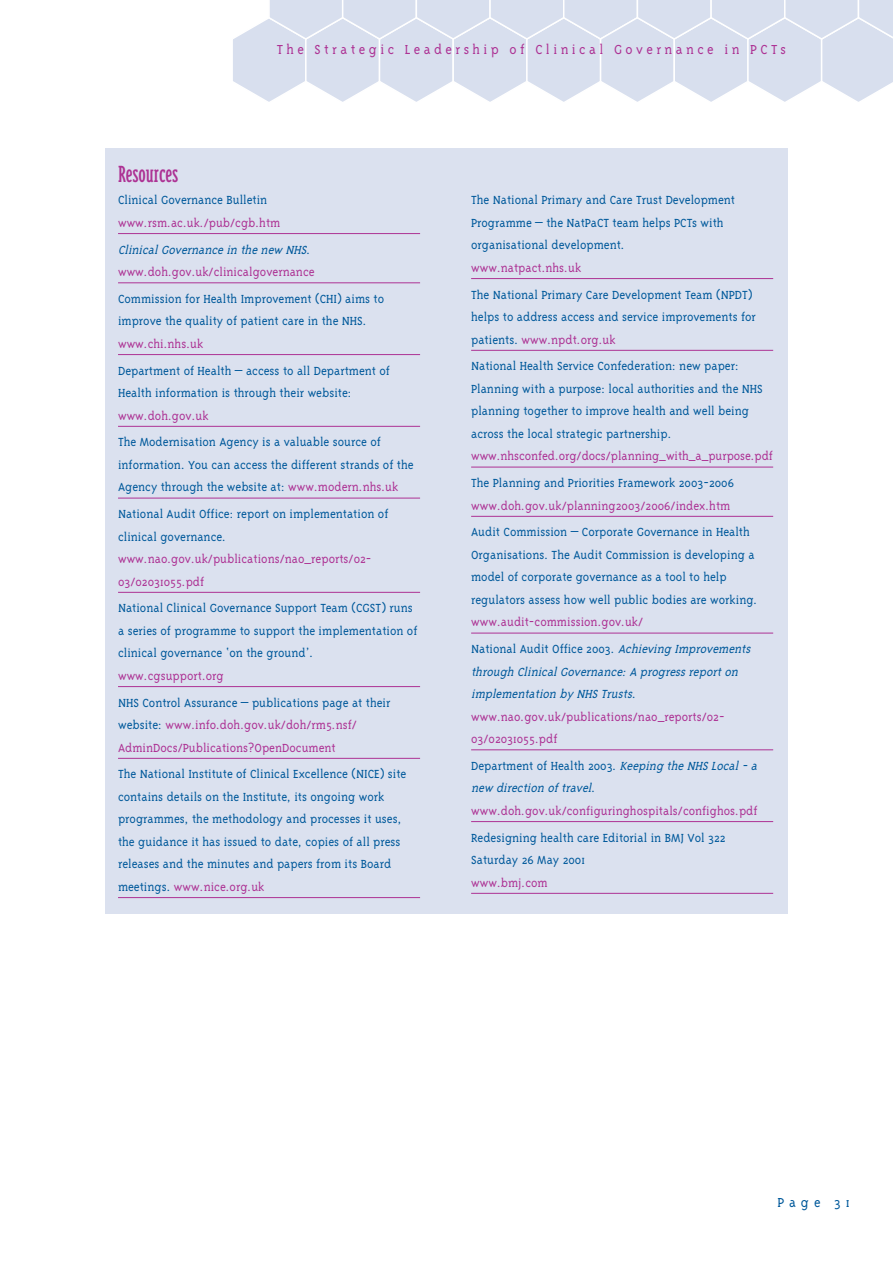
<style>
.page{position:relative;width:893px;height:1263px;background:#fff}
.page>*{position:absolute;margin:0;border:0;box-sizing:border-box;transform-origin:0 0}
.t1{font:27px "Triplex Cond Serif";color:#ad3294}
.t2{font:300 15px "Triplex Serif";letter-spacing:.23em;color:#ad3294}
.t3{font:300 15px "Triplex Serif";letter-spacing:.335em;color:#00599b}
.t4{font:300 13.5px/22.5px "Triplex Serif";color:#00599b}
.t5{font:300 13.5px/22.5px "Triplex Serif";color:#ad3294}
.t6{font:italic 300 13.5px/22.5px "Triplex Serif";color:#00599b}
.s1{font-style:normal;color:#ad3294}
.s2{font-style:normal}
.s3{color:#ad3294}
.s4{color:#00599b}
.s5{font-style:italic;color:#00599b}
</style>
<div class="page">
<div style="left:105px;top:149px;width:682px;height:765px;background:#dbe1ef"></div>
<svg style="left:233px;top:0;width:659px;height:102px;background:#dde3f0"></svg>
<hr style="left:118px;top:233px;width:302px;height:1px;background:#ad3294">
<hr style="left:118px;top:282px;width:302px;height:1px;background:#ad3294">
<hr style="left:118px;top:354px;width:302px;height:1px;background:#ad3294">
<hr style="left:118px;top:426px;width:302px;height:1px;background:#ad3294">
<hr style="left:118px;top:498px;width:302px;height:1px;background:#ad3294">
<hr style="left:118px;top:592px;width:302px;height:1px;background:#ad3294">
<hr style="left:118px;top:686px;width:302px;height:1px;background:#ad3294">
<hr style="left:118px;top:758px;width:302px;height:1px;background:#ad3294">
<hr style="left:118px;top:897px;width:302px;height:1px;background:#ad3294">
<hr style="left:471px;top:278px;width:302px;height:1px;background:#ad3294">
<hr style="left:471px;top:350px;width:302px;height:1px;background:#ad3294">
<hr style="left:471px;top:467px;width:302px;height:1px;background:#ad3294">
<hr style="left:471px;top:516px;width:302px;height:1px;background:#ad3294">
<hr style="left:471px;top:633px;width:302px;height:1px;background:#ad3294">
<hr style="left:471px;top:749px;width:302px;height:1px;background:#ad3294">
<hr style="left:471px;top:821px;width:302px;height:1px;background:#ad3294">
<hr style="left:471px;top:893px;width:302px;height:1px;background:#ad3294">
<p class="t2" style="left:277px;top:43px;width:511px">The Strategic Leadership of Clinical Governance in PCTs</p>
<h1 class="t1" style="left:118px;top:163px;width:62px">Resources</h1>
<p class="t4" style="left:118px;top:190px;width:151px">Clinical Governance Bulletin</p>
<p class="t6" style="left:118px;top:210px;width:194px;line-height:26.7px"><span class="s1">www.rsm.ac.uk./pub/cgb.htm<br></span>ClinicalGovernance in the new NHS<span class="s2">.</span></p>
<p class="t5" style="left:118px;top:262px;width:198px">www.doh.gov.uk/clinicalgovernance</p>
<p class="t4" style="left:118px;top:288px;width:268px">Commission for Health Improvement (CHI) aims to improve the quality of patient care in the NHS.</p>
<p class="t5" style="left:118px;top:333px;width:87px">www.chi.nhs.uk</p>
<p class="t4" style="left:118px;top:360px;width:273px">Department of Health – access to all Department of<br>Health information is through their website:</p>
<p class="t5" style="left:118px;top:405px;width:92px">www.doh.gov.uk</p>
<p class="t4" style="left:118px;top:432px;width:297px">The Modernisation Agency is a valuable source of information. You can access the different strands of the<br>Agency through the website at: <span class="s3">www.modern.nhs.uk</span></p>
<p class="t4" style="left:118px;top:504px;width:272px">National Audit Office: report on implementation of clinical governance.</p>
<p class="t5" style="left:118px;top:549px;width:255px">www.nao.gov.uk/publications/nao_reports/02-<br>03/02031055.pdf</p>
<p class="t4" style="left:118px;top:598px;width:301px">National Clinical Governance Support Team (CGST) runs a series of programme to support the implementation of clinical governance ‘on the ground’.</p>
<p class="t5" style="left:118px;top:665px;width:107px">www.cgsupport.org</p>
<p class="t5" style="left:118px;top:692px;width:274px"><span class="s4">NHS Control Assurance – publications page at their website:</span> www.info.doh.gov.uk/doh/rm5.nsf/<br>AdminDocs/Publications?OpenDocument</p>
<p class="t4" style="left:118px;top:764px;width:290px">The National Institute of Clinical Excellence (NICE) site contains details on the Institute, its ongoing work programmes, the methodology and processes it uses, the guidance it has issued to date, copies of all press releases and the minutes and papers from its Board meetings. <span class="s3">www.nice.org.uk</span></p>
<p class="t4" style="left:471px;top:190px;width:265px">The National Primary and Care Trust Development<br>Programme – the NatPaCT team helps PCTs with organisational development.</p>
<p class="t5" style="left:471px;top:257px;width:112px">www.natpact.nhs.uk</p>
<p class="t4" style="left:471px;top:284px;width:286px">The National Primary Care Development Team (NPDT) helps to address access and service improvements for patients. <span class="s3">www.npdt.org.uk</span></p>
<p class="t4" style="left:471px;top:356px;width:293px">National Health Service Confederation: new paper:<br>Planning with a purpose: local authorities and the NHS planning together to improve health and well being across the local strategic partnership.</p>
<p class="t5" style="left:471px;top:446px;width:303px">www.nhsconfed.org/docs/planning_with_a_purpose.pdf</p>
<p class="t4" style="left:471px;top:473px;width:264px">The Planning and Priorities Framework 2003-2006</p>
<p class="t5" style="left:471px;top:495px;width:261px">www.doh.gov.uk/planning2003/2006/index.htm</p>
<p class="t4" style="left:471px;top:522px;width:288px">Audit Commission – Corporate Governance in Health Organisations. The Audit Commission is developing a model of corporate governance as a tool to help regulators assess how well public bodies are working.</p>
<p class="t5" style="left:471px;top:610px;width:283px;line-height:26.7px">www.audit-commission.gov.uk/<br><span class="s4">National Audit Office 2003.</span> <span class="s5">Achieving Improvements</span></p>
<p class="t6" style="left:471px;top:661px;width:271px">through ClinicalGovernance:A progressreporton implementation by NHS Trusts<span class="s2">. </span><span class="s1">www.nao.gov.uk/publications/nao_reports/02- 03/02031055.pdf</span></p>
<p class="t5" style="left:471px;top:755px;width:290px"><span class="s4">Department of Health 2003.</span> <span class="s5">Keeping the NHS Local- a new direction oftravel</span><span class="s4">. </span>www.doh.gov.uk/configuringhospitals/confighos.pdf</p>
<p class="t4" style="left:471px;top:827px;width:256px">Redesigning health care Editorial in BMJ Vol 322<br>Saturday 26 May 2001</p>
<p class="t5" style="left:471px;top:872px;width:78px">www.bmj.com</p>
<p class="t3" style="left:777px;top:1196px;width:74px">Page 31</p>
</div>
